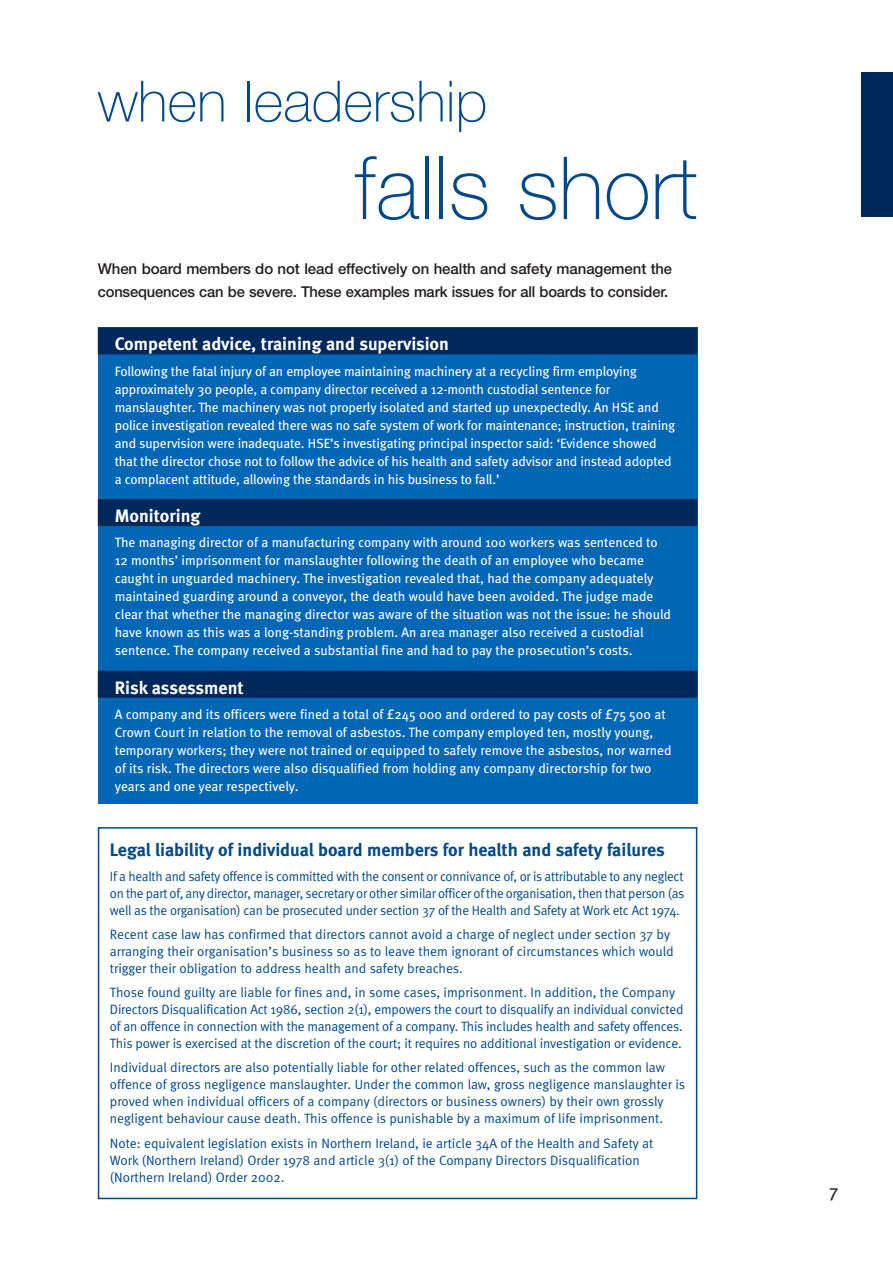
<style>
.page{position:relative;width:893px;height:1263px;background:#fff}
.page>*{position:absolute;margin:0;border:0;box-sizing:border-box;transform-origin:0 0}
.t1{font:100 87px "Helvetica Neue";color:#004986}
.t2{font:100 57px "Helvetica Neue";color:#004986}
.t3{font:700 18px "Meta";color:#004986}
.t4{font:700 18px "Meta";color:#fff}
.t5{font:18px "Meta Book Expert";color:#231f20}
.t6{font:500 15px/22.5px "Helvetica Neue";letter-spacing:-.01em;color:#231f20}
.t7{font:13.5px/18px "Meta";letter-spacing:-.005em;color:#fff}
.t8{font:13.5px/17px "Meta Normal";letter-spacing:-.005em;color:#004986}
</style>
<div class="page">
<div style="left:98px;top:827px;width:599px;height:372px;border:2px solid #004986"></div>
<div style="left:861px;top:72px;width:32px;height:145px;background:#00285b"></div>
<div style="left:98px;top:327px;width:599px;height:477px;background:#0166b3"></div>
<div style="left:98px;top:327px;width:599px;height:27px;background:#00285b"></div>
<div style="left:98px;top:499px;width:599px;height:27px;background:#00285b"></div>
<div style="left:98px;top:671px;width:599px;height:27px;background:#00285b"></div>
<h2 class="t2" style="left:98px;top:81px;width:391px">when leadership</h2>
<h1 class="t1" style="left:355px;top:157px;width:344px">falls short</h1>
<p class="t6" style="left:98px;top:259px;width:576px">When board members do not lead effectively on health and safety management the consequences can be severe. These examples mark issues for all boards to consider.</p>
<h3 class="t4" style="left:115px;top:333px;width:336px">Competent advice, training and supervision</h3>
<p class="t7" style="left:115px;top:363px;width:562px">Following the fatal injury of an employee maintaining machinery at a recycling firm employing approximately 30 people, a company director received a 12-month custodial sentence for manslaughter. The machinery was not properly isolated and started up unexpectedly. An HSE and police investigation revealed there was no safe system of work for maintenance; instruction, training and supervision were inadequate. HSE’s investigating principal inspector said: ‘Evidence showed that the director chose not to follow the advice of his health and safety advisor and instead adopted a complacent attitude, allowing the standards in his business to fall.’</p>
<h3 class="t4" style="left:115px;top:505px;width:87px">Monitoring</h3>
<p class="t7" style="left:115px;top:535px;width:558px">The managing director of a manufacturing company with around 100 workers was sentenced to 12 months’ imprisonment for manslaughter following the death of an employee who became caught in unguarded machinery. The investigation revealed that, had the company adequately maintained guarding around a conveyor, the death would have been avoided. The judge made clear that whether the managing director was aware of the situation was not the issue: he should have known as this was a long-standing problem. An area manager also received a custodial sentence. The company received a substantial fine and had to pay the prosecution’s costs.</p>
<h3 class="t4" style="left:115px;top:676px;width:130px">Risk assessment</h3>
<p class="t7" style="left:115px;top:707px;width:558px">A company and its officers were fined a total of £245 000 and ordered to pay costs of £75 500 at Crown Court in relation to the removal of asbestos. The company employed ten, mostly young, temporary workers; they were not trained or equipped to safely remove the asbestos, nor warned of its risk. The directors were also disqualified from holding any company directorship for two years and one year respectively.</p>
<h3 class="t3" style="left:110px;top:839px;width:556px">Legal liability of individual board members for health and safety failures</h3>
<p class="t8" style="left:110px;top:869px;width:576px;text-align:justify">If a health and safety offence is committed with the consent or connivance of, or is attributable to any neglect on the part of, any director, manager, secretary or other similar officer ofthe organisation, then that person (as well as the organisation) can be prosecuted under section 37 of the Health and Safety at Work etc Act 1974.</p>
<p class="t8" style="left:110px;top:927px;width:565px">Recent case law has confirmed that directors cannot avoid a charge of neglect under section 37 by arranging their organisation’s business so as to leave them ignorant of circumstances which would trigger their obligation to address health and safety breaches.</p>
<p class="t8" style="left:110px;top:985px;width:575px">Those found guilty are liable for fines and, in some cases, imprisonment. In addition, the Company Directors Disqualification Act 1986, section 2(1), empowers the court to disqualify an individual convicted of an offence in connection with the management of a company. This includes health and safety offences.<br>This power is exercised at the discretion of the court; it requires no additional investigation or evidence.</p>
<p class="t8" style="left:110px;top:1061px;width:577px">Individual directors are also potentially liable for other related offences, such as the common law offence of gross negligence manslaughter. Under the common law, gross negligence manslaughter is proved when individual officers of a company (directors or business owners) by their own grossly negligent behaviour cause death. This offence is punishable by a maximum of life imprisonment.</p>
<p class="t8" style="left:110px;top:1136px;width:545px">Note: equivalent legislation exists in Northern Ireland, ie article 34A of the Health and Safety at<br>Work (Northern Ireland) Order 1978 and article 3(1) of the Company Directors Disqualification (Northern Ireland) Order 2002.</p>
<h3 class="t5" style="left:829px;top:1188px;width:11px">7</h3>
</div>
